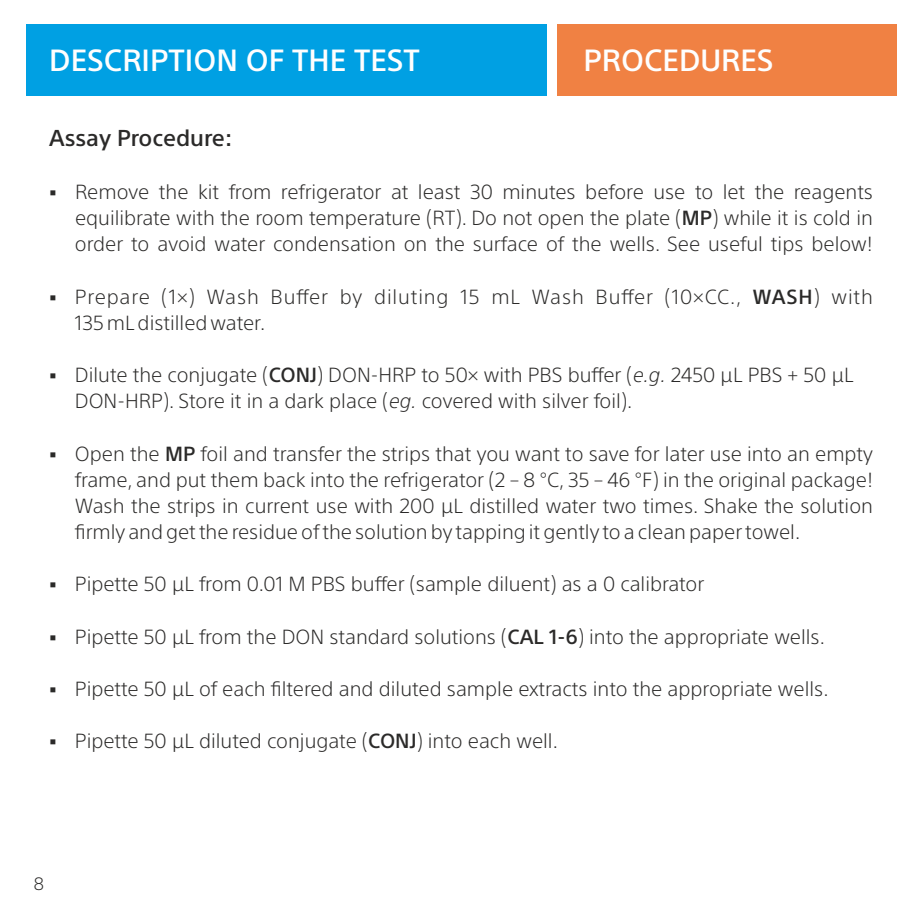
<style>
.page{position:relative;width:922px;height:922px;background:#fff}
.page>*{position:absolute;margin:0;border:0;box-sizing:border-box;transform-origin:0 0}
.t1{font:500 30px "SST";color:#fefefe}
.t2{font:500 22.5px "SST";color:#2b2a29}
.t3{font:300 20px/26.2px "SST";color:#2b2a29;text-align:justify}
.t4{font:300 20px/26.2px "SST";letter-spacing:.045em;color:#2b2a29}
.t5{font:300 17.5px "SST";color:#2b2a29}
.s1{font-weight:500}
.s2{font-style:italic}
</style>
<div class="page">
<div style="left:557px;top:24px;width:338px;height:72px;background:#f08143"></div>
<div style="left:26px;top:24px;width:520px;height:72px;background:#00a0e3"></div>
<h1 class="t1" style="left:49px;top:48px;width:372px">DESCRIPTION OF THE TEST</h1>
<h1 class="t1" style="left:583px;top:48px;width:192px">PROCEDURES</h1>
<p class="t2" style="left:49px;top:129px;width:185px">Assay Procedure:</p>
<p class="t3" style="left:75px;top:180px;width:799px;text-indent:-26px">▪ Remove the kit from refrigerator at least 30 minutes before use to let the reagents equilibrate with the room temperature (RT). Do not open the plate (<span class="s1">MP</span>) while it is cold in order to avoid water condensation on the surface of the wells. See useful tips below!</p>
<p class="t4" style="left:75px;top:285px;width:799px;text-indent:-26px">▪ Prepare (1×) Wash Buffer by diluting 15 mL Wash Buffer (10×CC., <span class="s1">WASH</span>) with<br>135 mL distilled water.</p>
<p class="t3" style="left:75px;top:363px;width:779px;text-indent:-26px">▪ Dilute the conjugate (<span class="s1">CONJ</span>) DON-HRP to 50× with PBS buffer (<span class="s2">e.g.</span> 2450 µL PBS + 50 µL<br>DON-HRP). Store it in a dark place (<span class="s2">eg.</span> covered with silver foil).</p>
<p class="t3" style="left:75px;top:442px;width:799px;text-indent:-26px">▪ Open the <span class="s1">MP</span> foil and transfer the strips that you want to save for later use into an empty frame, and put them back into the refrigerator (2 – 8 °C, 35 – 46 °F) in the original package!<br>Wash the strips in current use with 200 µL distilled water two times. Shake the solution firmly and get the residue of the solution by tapping it gently to a clean paper towel.</p>
<p class="t3" style="left:49px;top:572px;width:656px">▪ Pipette 50 µL from 0.01 M PBS buffer (sample diluent) as a 0 calibrator</p>
<p class="t3" style="left:49px;top:625px;width:777px">▪ Pipette 50 µL from the DON standard solutions (<span class="s1">CAL 1-6</span>) into the appropriate wells.</p>
<p class="t3" style="left:49px;top:677px;width:780px">▪ Pipette 50 µL of each filtered and diluted sample extracts into the appropriate wells.</p>
<p class="t3" style="left:49px;top:729px;width:510px">▪ Pipette 50 µL diluted conjugate (<span class="s1">CONJ</span>) into each well.</p>
<p class="t5" style="left:34px;top:876px;width:12px">8</p>
</div>
